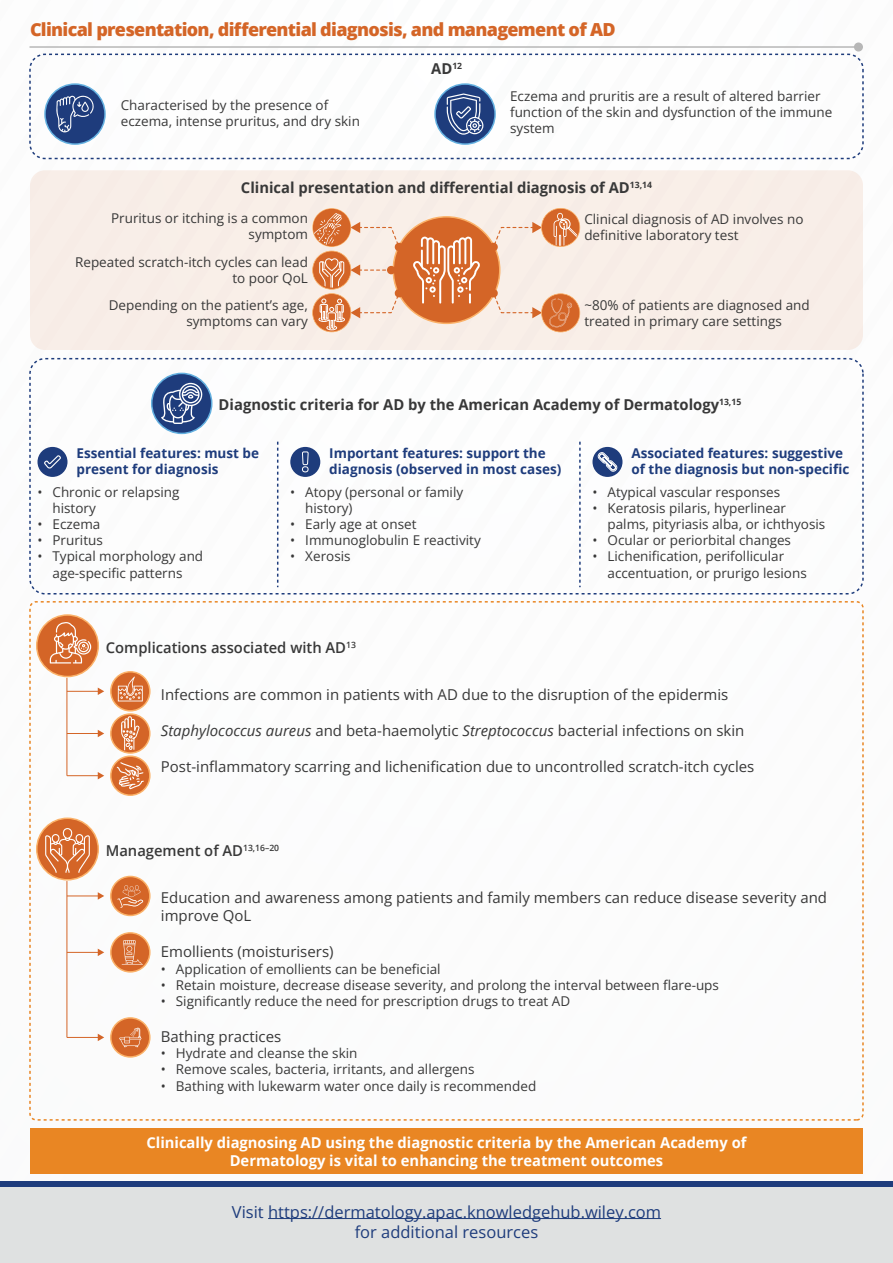
<style>
.page{position:relative;width:893px;height:1263px;background:#fff}
.page>*{position:absolute;margin:0;border:0;box-sizing:border-box;transform-origin:0 0}
.t1{font:800 18px "Open Sans";letter-spacing:-.04em;color:#d46527}
.t2{font:16.5px/19.8px "Open Sans";color:#1e3c7c;text-align:center}
.t3{font:15px/18px "Open Sans";color:#383838}
.t4{font:700 15px/18px "Open Sans";color:#fff;text-align:center}
.t5{font:700 15px "Open Sans";color:#383838}
.t6{font:600 15px "Open Sans";color:#383838}
.t7{font:13.5px/16.2px "Open Sans";color:#383838}
.t8{font:700 13.5px/16.2px "Open Sans";color:#1e3c7c}
.s1{font-style:italic}
</style>
<div class="page">
<hr style="left:30px;top:46px;width:829px;height:2px;background:#b7b7b7">
<div style="left:854px;top:42px;width:9px;height:10px;background:#b7b7b7;border-radius:50%"></div>
<div style="left:30px;top:1128px;width:833px;height:46px;background:#e98623"></div>
<div style="left:29px;top:54px;width:835px;height:105px;border:2px dashed #1e3c7c;border-radius:15px"></div>
<div style="left:29px;top:358px;width:835px;height:236px;border:2px dashed #1e3c7c;border-radius:15px"></div>
<div style="left:45px;top:84px;width:60px;height:60px;background:#1e3c7c;border-radius:50%"></div>
<div style="left:44px;top:83px;width:62px;height:62px;border:2px solid #63b0e0;border-radius:50%"></div>
<div style="left:435px;top:84px;width:60px;height:60px;background:#1e3c7c;border-radius:50%"></div>
<div style="left:434px;top:83px;width:62px;height:62px;border:2px solid #63b0e0;border-radius:50%"></div>
<div style="left:30px;top:170px;width:833px;height:180px;background:#f8eee8;border-radius:15px"></div>
<svg style="left:277px;top:442px;width:1px;height:145px"></svg>
<svg style="left:579px;top:442px;width:2px;height:145px"></svg>
<div style="left:152px;top:373px;width:60px;height:60px;background:#1e3c7c;border-radius:50%"></div>
<div style="left:151px;top:373px;width:61px;height:61px;border:2px solid #63b0e0;border-radius:50%"></div>
<hr style="left:67px;top:678px;width:1px;height:98px;background:#d46527">
<hr style="left:67px;top:691px;width:32px;height:1px;background:#d46527">
<svg style="left:98px;top:687px;width:6px;height:8px"></svg>
<hr style="left:67px;top:733px;width:32px;height:1px;background:#d46527">
<svg style="left:98px;top:730px;width:6px;height:7px"></svg>
<hr style="left:67px;top:775px;width:32px;height:1px;background:#d46527">
<svg style="left:98px;top:772px;width:6px;height:7px"></svg>
<hr style="left:67px;top:881px;width:1px;height:156px;background:#d46527">
<hr style="left:67px;top:895px;width:32px;height:1px;background:#d46527">
<svg style="left:98px;top:892px;width:6px;height:8px"></svg>
<hr style="left:67px;top:952px;width:32px;height:1px;background:#d46527">
<svg style="left:98px;top:949px;width:6px;height:7px"></svg>
<hr style="left:67px;top:1037px;width:32px;height:1px;background:#d46527">
<svg style="left:98px;top:1034px;width:6px;height:7px"></svg>
<svg style="left:56px;top:96px;width:38px;height:36px"></svg>
<svg style="left:447px;top:93px;width:36px;height:42px"></svg>
<svg style="left:161px;top:383px;width:42px;height:41px"></svg>
<svg style="left:36px;top:614px;width:63px;height:63px"></svg>
<svg style="left:36px;top:817px;width:63px;height:63px"></svg>
<div style="left:38px;top:447px;width:30px;height:30px;background:#1e3c7c;border-radius:50%"></div>
<svg style="left:44px;top:456px;width:17px;height:12px"></svg>
<div style="left:290px;top:447px;width:30px;height:30px;background:#1e3c7c;border-radius:50%"></div>
<svg style="left:302px;top:451px;width:7px;height:26px"></svg>
<div style="left:592px;top:447px;width:30px;height:30px;background:#1e3c7c;border-radius:50%"></div>
<svg style="left:597px;top:452px;width:21px;height:20px"></svg>
<svg style="left:312px;top:208px;width:268px;height:124px"></svg>
<div style="left:387px;top:266px;width:8px;height:8px;background:#d46527;border-radius:50%"></div>
<svg style="left:110px;top:671px;width:41px;height:125px"></svg>
<svg style="left:110px;top:876px;width:41px;height:40px"></svg>
<svg style="left:110px;top:932px;width:41px;height:41px"></svg>
<svg style="left:110px;top:1017px;width:41px;height:41px"></svg>
<div style="left:0;top:1184px;width:893px;height:79px;background:#dfe1e1"></div>
<hr style="left:268px;top:1218px;width:393px;height:1px;background:#1e3c7c">
<div style="left:0;top:1181px;width:893px;height:6px;background:#1e3c7c"></div>
<h1 class="t1" style="left:30px;top:16px;width:587px">Clinical presentation, differential diagnosis, and management of AD</h1>
<p class="t7" style="left:121px;top:96px;width:241px">Characterised by the presence of eczema, intense pruritus, and dry skin</p>
<p class="t5" style="left:431px;top:58px;width:32px">AD<sup>12</sup></p>
<p class="t7" style="left:510px;top:88px;width:324px">Eczema and pruritis are a result of altered barrier function of the skin and dysfunction of the immune system</p>
<p class="t5" style="left:241px;top:177px;width:413px">Clinical presentation and differential diagnosis of AD<sup>13,14</sup></p>
<p class="t7" style="left:111px;top:210px;width:198px;text-align:right">Pruritus or itching is a common symptom</p>
<p class="t7" style="left:75px;top:254px;width:234px;text-align:right">Repeated scratch-itch cycles can lead to poor QoL</p>
<p class="t7" style="left:109px;top:296px;width:201px;text-align:right">Depending on the patient’s age, symptoms can vary</p>
<p class="t7" style="left:584px;top:211px;width:221px">Clinical diagnosis of AD involves no definitive laboratory test</p>
<p class="t7" style="left:584px;top:296px;width:227px">~80% of patients are diagnosed and treated in primary care settings</p>
<p class="t5" style="left:219px;top:394px;width:524px">Diagnostic criteria for AD by the American Academy of Dermatology<sup>13,15</sup></p>
<p class="t8" style="left:77px;top:444px;width:184px">Essential features: must be present for diagnosis</p>
<p class="t7" style="left:53px;top:483px;width:128px;text-indent:-15px">• Chronic or relapsing history</p>
<p class="t7" style="left:38px;top:516px;width:64px">• Eczema</p>
<p class="t7" style="left:38px;top:532px;width:67px">• Pruritus</p>
<p class="t7" style="left:38px;top:548px;width:167px;text-align:center">• Typical morphology and age-specific patterns</p>
<p class="t8" style="left:329px;top:444px;width:233px">Important features: support the diagnosis (observed in most cases)</p>
<p class="t7" style="left:305px;top:483px;width:159px;text-indent:-15px">• Atopy (personal or family history)</p>
<p class="t7" style="left:290px;top:516px;width:128px">• Early age at onset</p>
<p class="t7" style="left:290px;top:532px;width:192px">• Immunoglobulin E reactivity</p>
<p class="t7" style="left:290px;top:548px;width:62px">• Xerosis</p>
<p class="t8" style="left:631px;top:444px;width:219px">Associated features: suggestive of the diagnosis but non-specific</p>
<p class="t7" style="left:592px;top:483px;width:189px">• Atypical vascular responses</p>
<p class="t7" style="left:607px;top:499px;width:219px;text-indent:-15px">• Keratosis pilaris, hyperlinear palms, pityriasis alba, or ichthyosis</p>
<p class="t7" style="left:592px;top:532px;width:200px">• Ocular or periorbital changes</p>
<p class="t7" style="left:607px;top:548px;width:201px;text-indent:-15px">• Lichenification, perifollicular accentuation, or prurigo lesions</p>
<p class="t6" style="left:106px;top:637px;width:252px">Complications associated with AD<sup>13</sup></p>
<p class="t3" style="left:161px;top:685px;width:569px">Infections are common in patients with AD due to the disruption of the epidermis</p>
<p class="t3" style="left:161px;top:721px;width:585px"><span class="s1">Staphylococcus aureus</span> and beta-haemolytic <span class="s1">Streptococcus</span> bacterial infections on skin</p>
<p class="t3" style="left:161px;top:757px;width:595px">Post-inflammatory scarring and lichenification due to uncontrolled scratch-itch cycles</p>
<p class="t6" style="left:106px;top:840px;width:175px">Management of AD<sup>13,16–20</sup></p>
<p class="t3" style="left:161px;top:889px;width:668px">Education and awareness among patients and family members can reduce disease severity and improve QoL</p>
<p class="t3" style="left:161px;top:943px;width:174px">Emollients (moisturisers)</p>
<p class="t7" style="left:161px;top:960px;width:281px">• Application of emollients can be beneficial</p>
<p class="t7" style="left:161px;top:976px;width:560px">• Retain moisture, decrease disease severity, and prolong the interval between flare-ups</p>
<p class="t7" style="left:161px;top:993px;width:411px">• Significantly reduce the need for prescription drugs to treat AD</p>
<p class="t3" style="left:161px;top:1027px;width:122px">Bathing practices</p>
<p class="t7" style="left:161px;top:1045px;width:198px">• Hydrate and cleanse the skin</p>
<p class="t7" style="left:161px;top:1061px;width:315px">• Remove scales, bacteria, irritants, and allergens</p>
<p class="t7" style="left:161px;top:1077px;width:377px">• Bathing with lukewarm water once daily is recommended</p>
<p class="t4" style="left:146px;top:1133px;width:602px">Clinically diagnosing AD using the diagnostic criteria by the American Academy of<br>Dermatology is vital to enhancing the treatment outcomes</p>
<p class="t2" style="left:232px;top:1201px;width:431px">Visit https://dermatology.apac.knowledgehub.wiley.com for additional resources</p>
</div>
